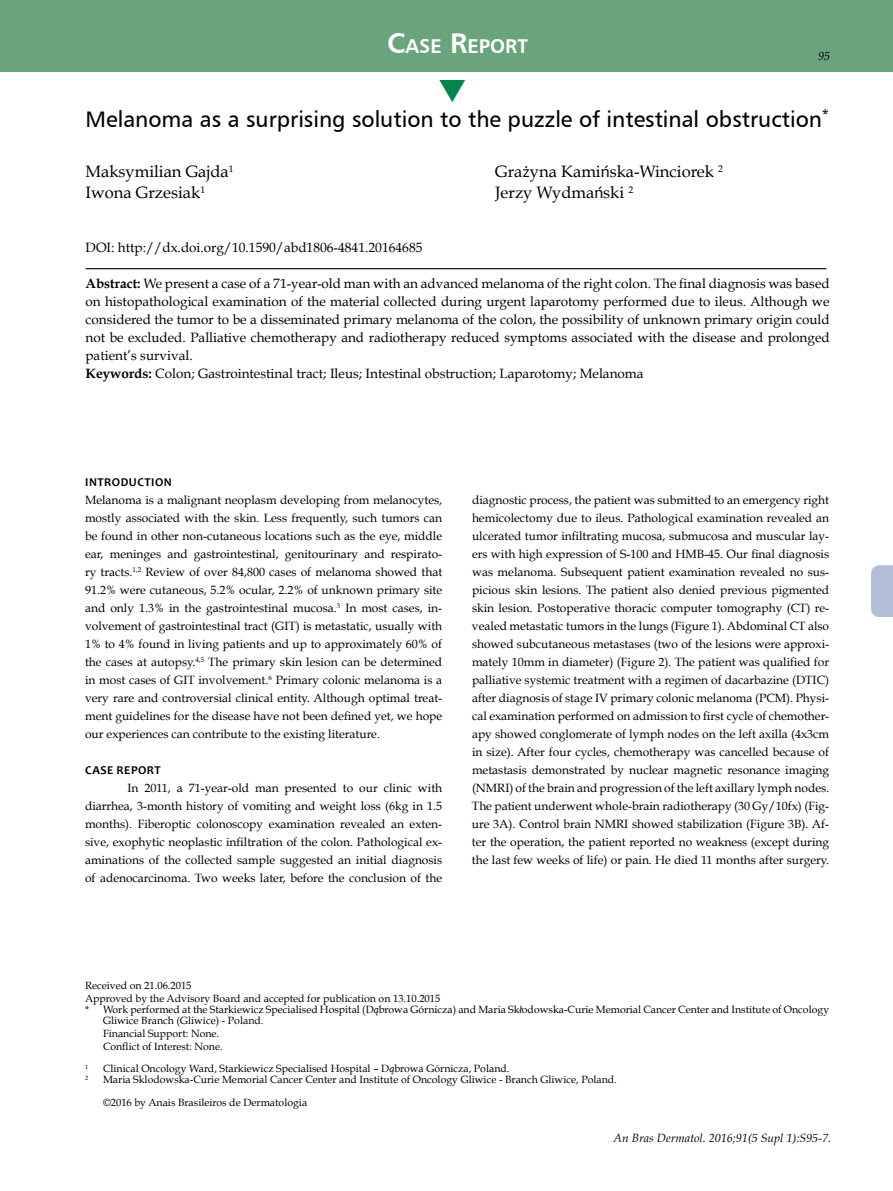
<style>
.page{position:relative;width:893px;height:1191px;background:#fff}
.page>*{position:absolute;margin:0;border:0;box-sizing:border-box;transform-origin:0 0}
.t1{font:28.5px "Humanist 777 BT Bold B";color:#fff}
.t2{font:22.5px "Humanist 777 BT Roman B";color:#000}
.t3{font:19.95px "Humanist 777 BT Bold B";color:#fff}
.t4{font:16.5px "Book Antiqua";color:#000}
.t5{font:13.5px/18px "Book Antiqua";color:#000}
.t6{font:12px/18px "Book Antiqua";color:#000;text-align:justify}
.t7{font:italic 12px "Book Antiqua";color:#000}
.t8{font:700 12px "Candara";letter-spacing:.04em;color:#000}
.t9{font:10.5px/12.8px "Book Antiqua";color:#000}
.t10{font:6.15px "Book Antiqua";color:#000}
.s1{font-size:28.5px}
.s2{font-family:"Candara"}
.s3{font-weight:700}
.s4{font-family:"Candara";font-style:italic}
</style>
<div class="page">
<svg style="left:871px;top:565px;width:22px;height:52px"></svg>
<div style="left:0;top:0;width:893px;height:71px;background:#6aa47d"></div>
<hr style="left:86px;top:268px;width:740px;height:1px;background:#000">
<h1 class="t1" style="left:387px;top:26px;width:20px">C</h1>
<h3 class="t3" style="left:406px;top:34px;width:124px">ASE <span class="s1">R</span>EPORT</h3>
<p class="t7" style="left:818px;top:49px;width:13px">95</p>
<h2 class="t2" style="left:86px;top:105px;width:745px">Melanoma as a surprising solution to the puzzle of intestinal obstruction<sup>*</sup></h2>
<h3 class="t4" style="left:86px;top:161px;width:149px">Maksymilian Gajda<sup>1</sup></h3>
<h3 class="t4" style="left:495px;top:161px;width:229px">Gra<span class="s2">ż</span>yna Kami<span class="s2">ń</span>ska-Winciorek <sup>2</sup></h3>
<h3 class="t4" style="left:86px;top:182px;width:121px">Iwona Grzesiak<sup>1</sup></h3>
<h3 class="t4" style="left:495px;top:182px;width:140px">Jerzy Wydma<span class="s2">ń</span>ski <sup>2</sup></h3>
<p class="t5" style="left:86px;top:238px;width:338px">DOI: http://dx.doi.org/10.1590/abd1806-4841.20164685</p>
<p class="t5" style="left:86px;top:274px;width:746px"><span class="s3">Abstract:</span> We present a case of a 71-year-old man with an advanced melanoma of the right colon. The final diagnosis was based on histopathological examination of the material collected during urgent laparotomy performed due to ileus. Although we considered the tumor to be a disseminated primary melanoma of the colon, the possibility of unknown primary origin could not be excluded. Palliative chemotherapy and radiotherapy reduced symptoms associated with the disease and prolonged patient’s survival.<br><span class="s3">Keywords:</span> Colon; Gastrointestinal tract; Ileus; Intestinal obstruction; Laparotomy; Melanoma</p>
<p class="t8" style="left:85px;top:475px;width:88px">INTRODUCTION</p>
<p class="t6" style="left:85px;top:491px;width:359px">Melanoma is a malignant neoplasm developing from melanocytes, mostly associated with the skin. Less frequently, such tumors can be found in other non-cutaneous locations such as the eye, middle ear, meninges and gastrointestinal, genitourinary and respirato&shy;ry tracts.<sup>1,2</sup> Review of over 84,800 cases of melanoma showed that 91.2% were cutaneous, 5.2% ocular, 2.2% of unknown primary site and only 1.3% in the gastrointestinal mucosa.<sup>3</sup> In most cases, in&shy;volvement of gastrointestinal tract (GIT) is metastatic, usually with 1% to 4% found in living patients and up to approximately 60% of the cases at autopsy.<sup>4,5</sup> The primary skin lesion can be determined in most cases of GIT involvement.<sup>6</sup> Primary colonic melanoma is a very rare and controversial clinical entity. Although optimal treat&shy;ment guidelines for the disease have not been defined yet, we hope our experiences can contribute to the existing literature.</p>
<p class="t8" style="left:85px;top:763px;width:77px">CASE REPORT</p>
<p class="t6" style="left:85px;top:779px;width:359px;text-indent:43px">In 2011, a 71-year-old man presented to our clinic with diarrhea, 3-month history of vomiting and weight loss (6kg in 1.5 months). Fiberoptic colonoscopy examination revealed an exten&shy;sive, exophytic neoplastic infiltration of the colon. Pathological ex&shy;aminations of the collected sample suggested an initial diagnosis of adenocarcinoma. Two weeks later, before the conclusion of the</p>
<p class="t6" style="left:472px;top:491px;width:359px">diagnostic process, the patient was submitted to an emergency right hemicolectomy due to ileus. Pathological examination revealed an ulcerated tumor infiltrating mucosa, submucosa and muscular lay&shy;ers with high expression of S-100 and HMB-45. Our final diagnosis was melanoma. Subsequent patient examination revealed no sus&shy;picious skin lesions. The patient also denied previous pigmented skin lesion. Postoperative thoracic computer tomography (CT) re&shy;vealed metastatic tumors in the lungs (Figure 1). Abdominal CT also showed subcutaneous metastases (two of the lesions were approxi&shy;mately 10mm in diameter) (Figure 2). The patient was qualified for palliative systemic treatment with a regimen of dacarbazine (DTIC) after diagnosis of stage IV primary colonic melanoma (PCM). Physi&shy;cal examination performed on admission to first cycle of chemother&shy;apy showed conglomerate of lymph nodes on the left axilla (4x3cm in size). After four cycles, chemotherapy was cancelled because of metastasis demonstrated by nuclear magnetic resonance imaging (NMRI) of the brain and progression of the left axillary lymph nodes.<br>The patient underwent whole-brain radiotherapy (30 Gy/10fx) (Fig&shy;ure 3A). Control brain NMRI showed stabilization (Figure 3B). Af&shy;ter the operation, the patient reported no weakness (except during the last few weeks of life) or pain. He died 11 months after surgery.</p>
<p class="t9" style="left:85px;top:979px;width:357px">Received on 21.06.2015<br>Approved by the Advisory Board and accepted for publication on 13.10.2015</p>
<p class="t9" style="left:103px;top:1003px;width:728px;line-height:11.2px;text-indent:-18px">* Work performed at the Starkiewicz Specialised Hospital (D<span class="s4">ą</span>browa Górnicza) and Maria Sk<span class="s4">ł</span>odowska-Curie Memorial Cancer Center and Institute of Oncology<br>Gliwice Branch (Gliwice) - Poland.</p>
<p class="t9" style="left:103px;top:1027px;width:121px">Financial Support: None.<br>Conflict of Interest: None.</p>
<p class="t10" style="left:85px;top:1062px;width:5px">1</p>
<p class="t9" style="left:103px;top:1062px;width:408px">Clinical Oncology Ward, Starkiewicz Specialised Hospital – D<span class="s4">ą</span>browa Górnicza, Poland.</p>
<p class="t10" style="left:85px;top:1074px;width:5px">2</p>
<p class="t9" style="left:103px;top:1068px;width:515px;line-height:22.5px">Maria Sklodowska-Curie Memorial Cancer Center and Institute of Oncology Gliwice - Branch Gliwice, Poland. ©2016 by Anais Brasileiros de Dermatologia</p>
<p class="t7" style="left:613px;top:1131px;width:219px">An Bras Dermatol. 2016;91(5 Supl 1):S95-7.</p>
</div>
